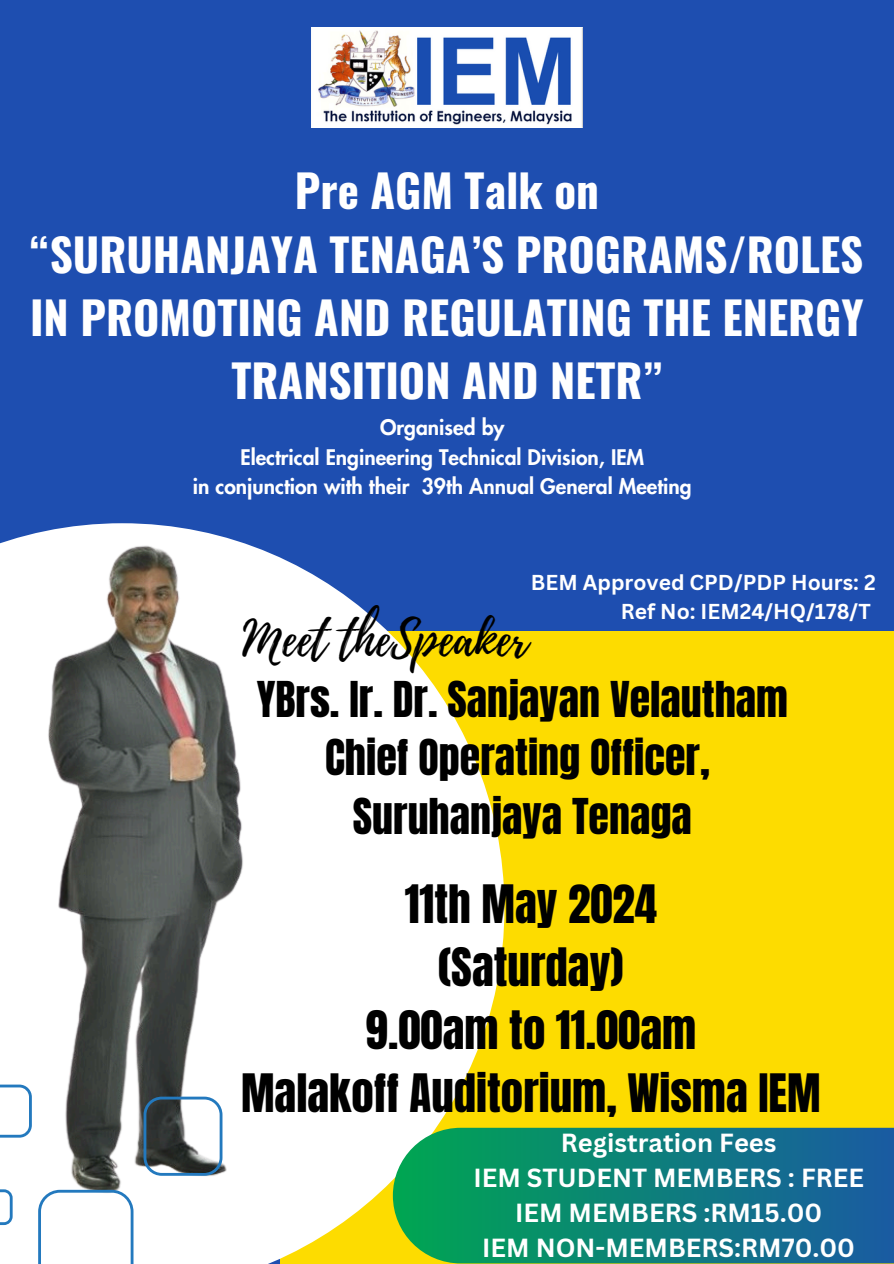
<style>
.page{position:relative;width:894px;height:1264px;background:#fff}
.page>*{position:absolute;margin:0;border:0;box-sizing:border-box;transform-origin:0 0}
.t1{font:48px "Playlist Script";color:#000}
.t2{font:700 45px/63px "Oswald";color:#fff;text-align:center}
.t3{font:45px/63px "Anton";color:#000;text-align:center}
.t4{font:42px/58.5px "Anton";color:#000;text-align:center}
.t5{font:700 25.5px/34.8px "Canva Sans";color:#fff;text-align:center}
.t6{font:800 21px "Futura LT Pro";color:#fff}
.t7{font:700 21px "Canva Sans";color:#fff}
</style>
<div class="page">
<div style="left:0;top:0;width:893px;height:1263px;background:#1e4eb0"></div>
<div style="left:279px;top:631px;width:614px;height:632px;background:#fddc00"></div>
<svg style="left:0;top:587px;width:504px;height:676px;fill:#fff"></svg>
<img style="left:312px;top:28px;width:270px;height:100px">
<img style="left:0;top:523px;width:333px;height:684px">
<svg style="left:0;top:1084px;width:32px;height:53px;background:#dbe9f4"></svg>
<svg style="left:38px;top:1189px;width:95px;height:74px;background:#ebf3f8"></svg>
<svg style="left:143px;top:1096px;width:79px;height:79px;background:#7c888e"></svg>
<svg style="left:0;top:1189px;width:13px;height:35px"></svg>
<svg style="left:393px;top:1127px;width:500px;height:136px;background:#15837a"></svg>
<h4 class="t2" style="left:30px;top:158px;width:834px">Pre AGM Talk on<br>“SURUHANJAYA TENAGA’S PROGRAMS/ROLES<br>IN PROMOTING AND REGULATING THE ENERGY<br>TRANSITION AND NETR”</h4>
<p class="t6" style="left:380px;top:418px;width:126px">Organised by</p>
<p class="t6" style="left:240px;top:447px;width:405px">Electrical Engineering Technical Division, IEM</p>
<p class="t6" style="left:193px;top:476px;width:500px">in conjunction with their 39th Annual General Meeting</p>
<h2 class="t7" style="left:531px;top:567px;width:346px">BEM Approved CPD/PDP Hours: 2</h2>
<p class="t7" style="left:620px;top:597px;width:251px">Ref No: IEM24/HQ/178/T</p>
<p class="t1" style="left:242px;top:605px;width:287px">Meet theSpeaker</p>
<p class="t4" style="left:256px;top:670px;width:533px">YBrs. Ir. Dr. Sanjayan Velautham<br>Chief Operating Officer,<br>Suruhanjaya Tenaga</p>
<p class="t3" style="left:241px;top:872px;width:581px">11th May 2024<br>(Saturday)<br>9.00am to 11.00am<br>Malakoff Auditorium, Wisma IEM</p>
<p class="t5" style="left:473px;top:1124px;width:392px">Registration Fees<br>IEM STUDENT MEMBERS : FREE<br>IEM MEMBERS :RM15.00<br>IEM NON-MEMBERS:RM70.00</p>
</div>
